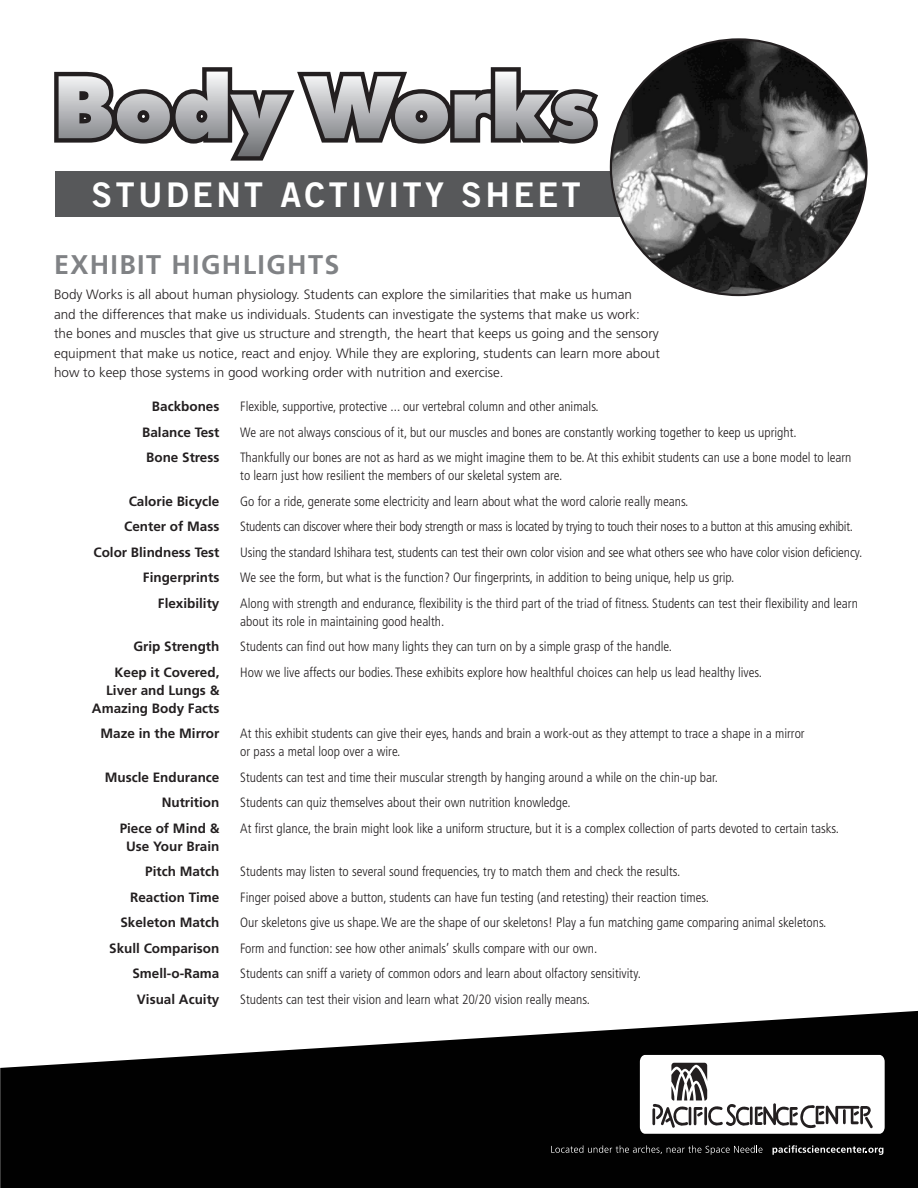
<style>
.page{position:relative;width:918px;height:1188px;background:#fff}
.page>*{position:absolute;margin:0;border:0;box-sizing:border-box;transform-origin:0 0}
.t1{font:34.05px "Trade Gothic Bold Two";letter-spacing:.1em;color:#fff}
.t2{font:700 27px "Frutiger LT Std";letter-spacing:.05em;color:#808285}
.t3{font:300 condensed 13.5px/18px "Frutiger";color:#231f20}
.t4{font:300 13.5px/19.5px "Frutiger";color:#231f20}
.t5{font:700 13.5px "Frutiger";color:#231f20}
.t6{font:300 condensed 13.5px "Frutiger";letter-spacing:-.02em;color:#231f20}
</style>
<div class="page">
<div style="left:55px;top:171px;width:635px;height:46px;background:#57585a"></div>
<svg style="left:54px;top:67px;width:544px;height:94px"></svg>
<img style="left:611px;top:39px;width:256px;height:256px;border-radius:128px">
<svg style="left:0;top:1011px;width:918px;height:177px;fill:#010101"></svg>
<svg style="left:640px;top:1055px;width:245px;height:79px"></svg>
<svg style="left:551px;top:1145px;width:212px;height:10px;background:#252525"></svg>
<svg style="left:773px;top:1145px;width:110px;height:10px"></svg>
<p class="t1" style="left:92px;top:174px;width:491px">STUDENT ACTIVITY SHEET</p>
<p class="t2" style="left:54px;top:249px;width:287px">EXHIBIT HIGHLIGHTS</p>
<p class="t4" style="left:54px;top:285px;width:580px">Body Works is all about human physiology. Students can explore the similarities that make us human</p>
<p class="t4" style="left:54px;top:304px;width:607px">and the differences that make us individuals. Students can investigate the systems that make us work: the bones and muscles that give us structure and strength, the heart that keeps us going and the sensory equipment that make us notice, react and enjoy. While they are exploring, students can learn more about how to keep those systems in good working order with nutrition and exercise.</p>
<p class="t5" style="left:152px;top:398px;width:69px">Backbones</p>
<p class="t5" style="left:142px;top:424px;width:79px">Balance Test</p>
<p class="t5" style="left:146px;top:449px;width:75px">Bone Stress</p>
<p class="t5" style="left:129px;top:493px;width:92px">Calorie Bicycle</p>
<p class="t5" style="left:124px;top:518px;width:97px">Center of Mass</p>
<p class="t5" style="left:93px;top:544px;width:128px">Color Blindness Test</p>
<p class="t5" style="left:143px;top:569px;width:78px">Fingerprints</p>
<p class="t5" style="left:158px;top:595px;width:63px">Flexibility</p>
<p class="t5" style="left:133px;top:638px;width:88px">Grip Strength</p>
<p class="t5" style="left:115px;top:664px;width:106px">Keep it Covered,</p>
<p class="t5" style="left:106px;top:682px;width:115px">Liver and Lungs &amp;</p>
<p class="t5" style="left:92px;top:700px;width:129px">Amazing Body Facts</p>
<p class="t5" style="left:100px;top:725px;width:121px">Maze in the Mirror</p>
<p class="t5" style="left:105px;top:769px;width:116px">Muscle Endurance</p>
<p class="t5" style="left:162px;top:794px;width:59px">Nutrition</p>
<p class="t5" style="left:120px;top:820px;width:101px">Piece of Mind &amp;</p>
<p class="t5" style="left:126px;top:838px;width:95px">Use Your Brain</p>
<p class="t5" style="left:145px;top:863px;width:76px">Pitch Match</p>
<p class="t5" style="left:130px;top:889px;width:91px">Reaction Time</p>
<p class="t5" style="left:120px;top:914px;width:101px">Skeleton Match</p>
<p class="t5" style="left:109px;top:940px;width:112px">Skull Comparison</p>
<p class="t5" style="left:132px;top:965px;width:89px">Smell-o-Rama</p>
<p class="t5" style="left:137px;top:991px;width:84px">Visual Acuity</p>
<p class="t3" style="left:240px;top:398px;width:360px">Flexible, supportive, protective ... our vertebral column and other animals.</p>
<p class="t3" style="left:240px;top:423px;width:558px">We are not always conscious of it, but our muscles and bones are constantly working together to keep us upright.</p>
<p class="t3" style="left:240px;top:449px;width:613px">Thankfully our bones are not as hard as we might imagine them to be. At this exhibit students can use a bone model to learn to learn just how resilient the members of our skeletal system are.</p>
<p class="t3" style="left:240px;top:492px;width:450px">Go for a ride, generate some electricity and learn about what the word calorie really means.</p>
<p class="t6" style="left:240px;top:519px;width:614px">Students can discover where their body strength or mass is located by trying to touch their noses to a button at this amusing exhibit.</p>
<p class="t3" style="left:240px;top:543px;width:624px">Using the standard Ishihara test, students can test their own color vision and see what others see who have color vision deficiency.</p>
<p class="t3" style="left:240px;top:569px;width:496px">We see the form, but what is the function? Our fingerprints, in addition to being unique, help us grip.</p>
<p class="t3" style="left:240px;top:594px;width:619px">Along with strength and endurance, flexibility is the third part of the triad of fitness. Students can test their flexibility and learn about its role in maintaining good health.</p>
<p class="t3" style="left:240px;top:638px;width:433px">Students can find out how many lights they can turn on by a simple grasp of the handle.</p>
<p class="t3" style="left:240px;top:663px;width:523px">How we live affects our bodies. These exhibits explore how healthful choices can help us lead healthy lives.</p>
<p class="t3" style="left:240px;top:725px;width:566px">At this exhibit students can give their eyes, hands and brain a work-out as they attempt to trace a shape in a mirror</p>
<p class="t3" style="left:240px;top:743px;width:162px">or pass a metal loop over a wire.</p>
<p class="t3" style="left:240px;top:768px;width:479px">Students can test and time their muscular strength by hanging around a while on the chin-up bar.</p>
<p class="t3" style="left:240px;top:794px;width:332px">Students can quiz themselves about their own nutrition knowledge.</p>
<p class="t3" style="left:240px;top:819px;width:600px">At first glance, the brain might look like a uniform structure, but it is a complex collection of parts devoted to certain tasks.</p>
<p class="t3" style="left:240px;top:863px;width:441px">Students may listen to several sound frequencies, try to match them and check the results.</p>
<p class="t3" style="left:240px;top:888px;width:470px">Finger poised above a button, students can have fun testing (and retesting) their reaction times.</p>
<p class="t3" style="left:240px;top:914px;width:588px">Our skeletons give us shape. We are the shape of our skeletons! Play a fun matching game comparing animal skeletons.</p>
<p class="t3" style="left:240px;top:939px;width:359px">Form and function: see how other animals’ skulls compare with our own.</p>
<p class="t3" style="left:240px;top:965px;width:402px">Students can sniff a variety of common odors and learn about olfactory sensitivity.</p>
<p class="t3" style="left:240px;top:990px;width:351px">Students can test their vision and learn what 20/20 vision really means.</p>
</div>
